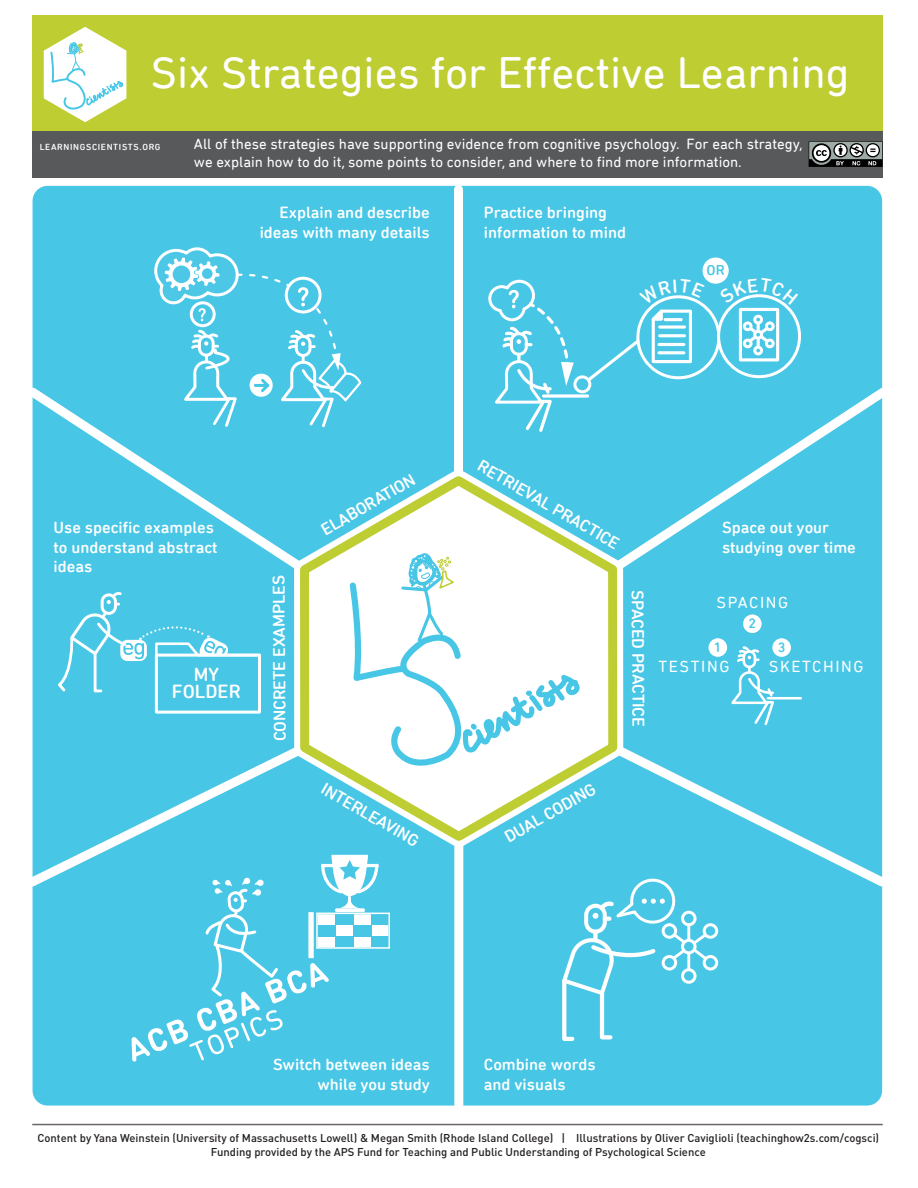
<style>
.page{position:relative;width:918px;height:1188px;background:#fff}
.page>*{position:absolute;margin:0;border:0;box-sizing:border-box;transform-origin:0 0}
.t1{font:45px "DIN Next Rounded LT Pro";color:#fff}
.t2{font:500 19.5px/17.2px "DIN Next Rounded LT Pro";color:#fff;text-align:center}
.t3{font:500 17.25px "DIN Next Rounded LT Pro";letter-spacing:-.02em;color:#fff}
.t4{font:500 16.5px/19.8px "DIN Next Rounded LT Pro";color:#fff}
.t5{font:16.35px "DIN Next Rounded LT Pro";letter-spacing:.1em;color:#fff}
.t6{font:15px/18px "DIN Next Rounded LT Pro";color:#fff}
.t7{font:500 14.55px "DIN Next Rounded LT Pro";color:#48c6e6}
.t8{font:500 13.95px "DIN Next Rounded LT Pro";color:#48c6e6}
.t9{font:500 11.25px/13.5px "DINOT";color:#231f20;text-align:center}
.t10{font:500 9px "DIN Next Rounded LT Pro";letter-spacing:.075em;color:#fff}
</style>
<div class="page">
<div style="left:33px;top:186px;width:849px;height:920px;background:#48c6e6;border-radius:15px"></div>
<div style="left:32px;top:130px;width:851px;height:48px;background:#58595b"></div>
<div style="left:32px;top:15px;width:851px;height:115px;background:#becd31"></div>
<hr style="left:32px;top:1124px;width:851px;height:1px;background:#6c6765">
<svg style="left:44px;top:27px;width:82px;height:95px"></svg>
<svg style="left:634px;top:729px;width:249px;height:165px"></svg>
<div style="left:454px;top:190px;width:9px;height:301px;background:#fff"></div>
<svg style="left:634px;top:380px;width:249px;height:207px"></svg>
<div style="left:454px;top:824px;width:9px;height:285px;background:#fff"></div>
<svg style="left:32px;top:731px;width:244px;height:163px"></svg>
<svg style="left:32px;top:380px;width:244px;height:211px"></svg>
<div style="left:703px;top:258px;width:26px;height:26px;background:#fff;border-radius:50%"></div>
<svg style="left:638px;top:297px;width:81px;height:81px"></svg>
<svg style="left:719px;top:296px;width:81px;height:81px"></svg>
<div style="left:717px;top:294px;width:84px;height:84px;border:3px solid #fff;border-radius:50%"></div>
<div style="left:739px;top:308px;width:40px;height:53px;border:3px solid #fff"></div>
<div style="left:755px;top:316px;width:7px;height:7px;background:#48c6e6;border-radius:50%"></div>
<div style="left:753px;top:315px;width:10px;height:9px;border:3px solid #fff;border-radius:50%"></div>
<hr style="left:757px;top:323px;width:3px;height:25px;background:#fff">
<div style="left:755px;top:347px;width:7px;height:7px;background:#48c6e6;border-radius:50%"></div>
<div style="left:753px;top:346px;width:10px;height:9px;border:3px solid #fff;border-radius:50%"></div>
<svg style="left:746px;top:324px;width:26px;height:22px"></svg>
<div style="left:755px;top:331px;width:7px;height:7px;background:#48c6e6;border-radius:50%"></div>
<div style="left:753px;top:330px;width:10px;height:10px;border:3px solid #fff;border-radius:50%"></div>
<div style="left:766px;top:323px;width:7px;height:7px;background:#48c6e6;border-radius:50%"></div>
<div style="left:765px;top:321px;width:10px;height:10px;border:3px solid #fff;border-radius:50%"></div>
<div style="left:766px;top:340px;width:7px;height:7px;background:#48c6e6;border-radius:50%"></div>
<div style="left:765px;top:339px;width:10px;height:9px;border:3px solid #fff;border-radius:50%"></div>
<div style="left:744px;top:323px;width:7px;height:7px;background:#48c6e6;border-radius:50%"></div>
<div style="left:743px;top:321px;width:10px;height:10px;border:3px solid #fff;border-radius:50%"></div>
<div style="left:744px;top:340px;width:7px;height:7px;background:#48c6e6;border-radius:50%"></div>
<div style="left:743px;top:339px;width:10px;height:9px;border:3px solid #fff;border-radius:50%"></div>
<div style="left:709px;top:638px;width:18px;height:19px;background:#fff;border-radius:50%"></div>
<div style="left:743px;top:614px;width:19px;height:19px;background:#fff;border-radius:50%"></div>
<div style="left:772px;top:638px;width:19px;height:19px;background:#fff;border-radius:50%"></div>
<svg style="left:727px;top:645px;width:49px;height:81px"></svg>
<hr style="left:768px;top:697px;width:33px;height:3px;background:#fff">
<div style="left:681px;top:911px;width:16px;height:15px;border:3px solid #fff;border-radius:50%"></div>
<hr style="left:687px;top:925px;width:3px;height:45px;background:#fff">
<div style="left:681px;top:968px;width:16px;height:16px;border:3px solid #fff;border-radius:50%"></div>
<svg style="left:672px;top:931px;width:36px;height:32px"></svg>
<div style="left:683px;top:940px;width:12px;height:13px;background:#48c6e6;border-radius:50%"></div>
<div style="left:681px;top:939px;width:16px;height:15px;border:3px solid #fff;border-radius:50%"></div>
<div style="left:704px;top:925px;width:13px;height:12px;background:#48c6e6;border-radius:50%"></div>
<div style="left:703px;top:923px;width:15px;height:16px;border:3px solid #fff;border-radius:50%"></div>
<div style="left:704px;top:957px;width:13px;height:12px;background:#48c6e6;border-radius:50%"></div>
<div style="left:703px;top:955px;width:15px;height:16px;border:3px solid #fff;border-radius:50%"></div>
<div style="left:663px;top:925px;width:13px;height:12px;background:#48c6e6;border-radius:50%"></div>
<div style="left:662px;top:923px;width:15px;height:16px;border:3px solid #fff;border-radius:50%"></div>
<div style="left:663px;top:957px;width:13px;height:12px;background:#48c6e6;border-radius:50%"></div>
<div style="left:662px;top:955px;width:15px;height:16px;border:3px solid #fff;border-radius:50%"></div>
<svg style="left:586px;top:906px;width:19px;height:26px"></svg>
<div style="left:584px;top:904px;width:23px;height:30px;border:4px solid #fff;border-radius:9px"></div>
<div style="left:593px;top:932px;width:5px;height:8px;background:#fff"></div>
<svg style="left:593px;top:875px;width:86px;height:50px"></svg>
<svg style="left:562px;top:938px;width:94px;height:103px"></svg>
<svg style="left:132px;top:855px;width:258px;height:207px"></svg>
<div style="left:155px;top:654px;width:106px;height:60px;background:#48c6e6;border:3px solid #fff"></div>
<svg style="left:58px;top:592px;width:203px;height:102px"></svg>
<svg style="left:153px;top:247px;width:209px;height:182px"></svg>
<svg style="left:276px;top:545px;width:358px;height:316px"></svg>
<svg style="left:292px;top:471px;width:330px;height:376px"></svg>
<svg style="left:347px;top:551px;width:237px;height:224px;background:#ecf8fa"></svg>
<svg style="left:809px;top:141px;width:74px;height:26px;background:#6e716f"></svg>
<svg style="left:488px;top:279px;width:217px;height:155px"></svg>
<svg style="left:719px;top:278px;width:68px;height:27px"></svg>
<h1 class="t1" style="left:151px;top:47px;width:701px">Six Strategies for Effective Learning</h1>
<p class="t10" style="left:40px;top:141px;width:122px">LEARNINGSCIENTISTS.ORG</p>
<h3 class="t6" style="left:194px;top:135px;width:610px">All of these strategies have supporting evidence from cognitive psychology. For each strategy, we explain how to do it, some points to consider, and where to find more information.</h3>
<h3 class="t4" style="left:260px;top:202px;width:172px;text-align:right">Explain and describe ideas with many details</h3>
<h3 class="t4" style="left:484px;top:202px;width:144px">Practice bringing information to mind</h3>
<p class="t7" style="left:707px;top:262px;width:20px">OR</p>
<h3 class="t4" style="left:54px;top:517px;width:166px">Use specific examples to understand abstract ideas</h3>
<h2 class="t2" style="left:172px;top:665px;width:70px">MY<br>FOLDER</h2>
<h3 class="t3" style="left:269px;top:741px;width:168px;rotate:-90deg">CONCRETE EXAMPLES</h3>
<h3 class="t3" style="left:317px;top:522px;width:107px;rotate:-30deg">ELABORATION</h3>
<h3 class="t3" style="left:328px;top:779px;width:111px;rotate:30deg">INTERLEAVING</h3>
<h3 class="t3" style="left:484px;top:456px;width:162px;rotate:30deg">RETRIEVAL PRACTICE</h3>
<h3 class="t3" style="left:648px;top:590px;width:139px;rotate:90deg">SPACED PRACTICE</h3>
<h3 class="t4" style="left:722px;top:517px;width:135px">Space out your studying over time</h3>
<h3 class="t5" style="left:716px;top:593px;width:73px">SPACING</h3>
<p class="t8" style="left:714px;top:639px;width:9px">1</p>
<p class="t8" style="left:749px;top:615px;width:9px">2</p>
<p class="t8" style="left:778px;top:639px;width:9px">3</p>
<h3 class="t5" style="left:658px;top:657px;width:73px">TESTING</h3>
<h3 class="t5" style="left:769px;top:657px;width:96px">SKETCHING</h3>
<h3 class="t3" style="left:501px;top:830px;width:104px;rotate:-30deg">DUAL CODING</h3>
<h3 class="t4" style="left:273px;top:1054px;width:158px;text-align:right">Switch between ideas while you study</h3>
<h3 class="t4" style="left:484px;top:1054px;width:113px">Combine words and visuals</h3>
<p class="t9" style="left:37px;top:1131px;width:843px">Content by Yana Weinstein (University of Massachusetts Lowell) &amp; Megan Smith (Rhode Island College) | Illustrations by Oliver Caviglioli (teachinghow2s.com/cogsci)<br>Funding provided by the APS Fund for Teaching and Public Understanding of Psychological Science</p>
</div>
